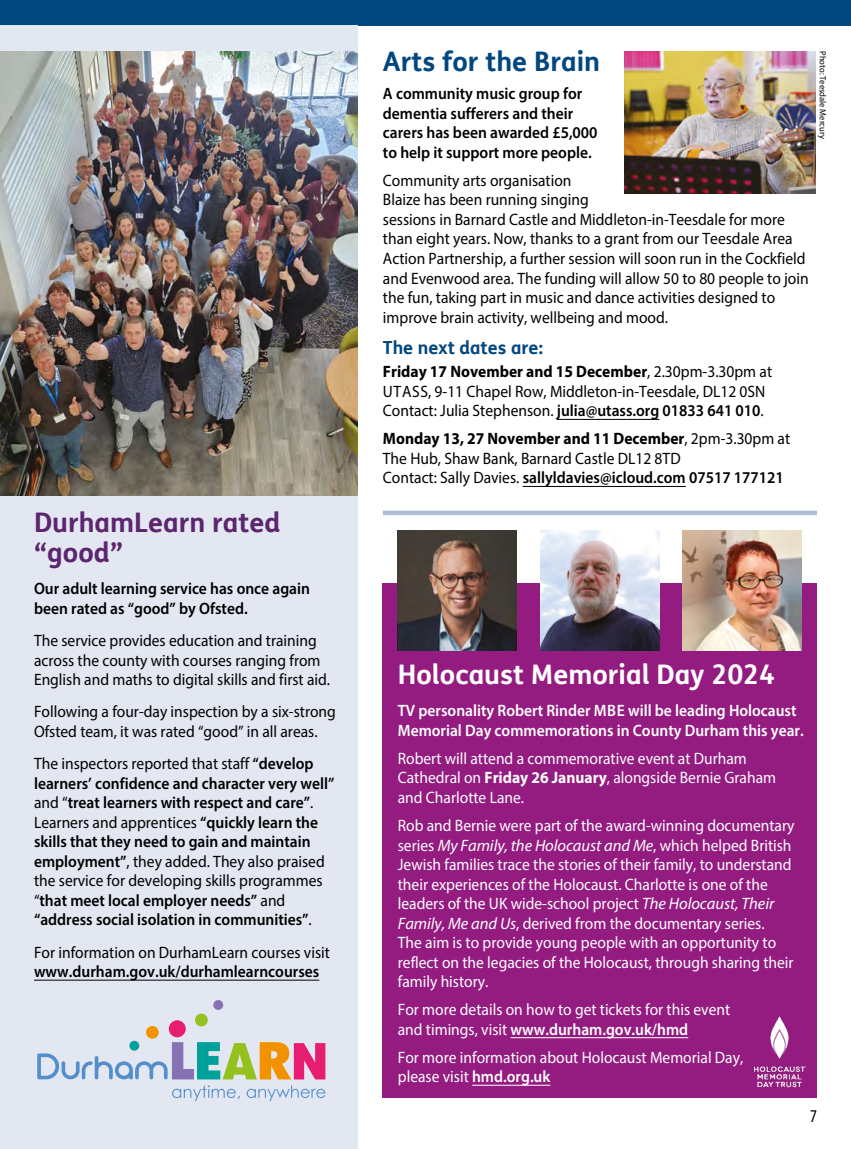
<style>
.page{position:relative;width:851px;height:1149px;background:#fff}
.page>*{position:absolute;margin:0;border:0;box-sizing:border-box;transform-origin:0 0}
.Bold_heading_H3{font:700 27px "FS Me";color:#fff}
.Med_heading_H3{font:700 27px/30px "FS Me";color:#5d256e}
.Med_heading_H3-2{font:700 27px "FS Me";color:#00477f}
.Sub_heading_H4{font:700 18px "FS Me";color:#00477f}
.t1{font:condensed 18px "Myriad Pro";color:#000}
.Body_text_P{font:16.5px/19.5px "Myriad Pro";color:#000;scale:.94 1}
.Body_text_P-2{font:16.5px/19.5px "Myriad Pro";color:#fff;scale:.94 1}
.Body_text_P-3{font:600 16.5px/19.5px "Myriad Pro";color:#000;scale:.94 1}
.Bolder_body_text_P{font:600 16.5px/19.5px "Myriad Pro";color:#000;scale:.94 1}
.Bolder_body_text_P-2{font:600 16.5px/19.5px "Myriad Pro";color:#fff;scale:.94 1}
.t2{font:9px "Myriad Pro";color:#000;scale:.95 1}
.s1{font-weight:400}
.s2{font-weight:600}
.s3{font-weight:700}
.s4{font-style:italic}
</style>
<div class="page">
<div style="left:0;top:0;width:850px;height:26px;background:#00477f"></div>
<div style="left:0;top:26px;width:357px;height:1122px;background:#e3e7f2"></div>
<div style="left:383px;top:583px;width:433px;height:514px;background:#941c81"></div>
<hr style="left:34px;top:979px;width:285px;height:1px;background:#000">
<img style="left:0;top:51px;width:357px;height:444px">
<svg style="left:37px;top:1042px;width:288px;height:58px"></svg>
<div style="left:195px;top:1013px;width:13px;height:13px;background:#95c11f;border-radius:50%"></div>
<div style="left:213px;top:999px;width:10px;height:10px;background:#8672b2;border-radius:50%"></div>
<div style="left:129px;top:1040px;width:10px;height:10px;background:#00a19a;border-radius:50%"></div>
<div style="left:146px;top:1025px;width:13px;height:13px;background:#f39200;border-radius:50%"></div>
<div style="left:169px;top:1019px;width:17px;height:17px;background:#e71d72;border-radius:50%"></div>
<hr style="left:556px;top:419px;width:103px;height:1px;background:#000">
<hr style="left:522px;top:486px;width:163px;height:1px;background:#000">
<img style="left:624px;top:51px;width:191px;height:142px">
<div style="left:383px;top:510px;width:433px;height:5px;background:#b0bdd8"></div>
<hr style="left:510px;top:1037px;width:178px;height:1px;background:#fff">
<hr style="left:472px;top:1084px;width:78px;height:1px;background:#fff">
<img style="left:398px;top:530px;width:119px;height:119px">
<img style="left:540px;top:530px;width:119px;height:119px">
<img style="left:682px;top:530px;width:119px;height:119px">
<img style="left:753px;top:1016px;width:52px;height:71px">
<h3 class="Med_heading_H3" style="left:34px;top:507px;width:248px">DurhamLearn rated “good”</h3>
<p class="Bolder_body_text_P" style="left:34px;top:578px;width:295px">Our adult learning service has once again been rated as “good” by Ofsted.</p>
<p class="Body_text_P" style="left:34px;top:630px;width:316px">The service provides education and training across the county with courses ranging from<br>English and maths to digital skills and first aid.</p>
<p class="Body_text_P" style="left:34px;top:701px;width:322px">Following a four-day inspection by a six-strong<br>Ofsted team, it was rated “good” in all areas.</p>
<p class="Body_text_P-3" style="left:34px;top:753px;width:321px"><span class="s1">The inspectors reported that staff</span> “develop learners’ confidence and character very well” <span class="s1">and “</span>treat learners with respect and care”<span class="s1">.<br>Learners and apprentices</span> “quickly learn the skills that they need to gain and maintain employment”<span class="s1">, they added. They also praised the service for developing skills programmes “</span>that meet local employer needs” <span class="s1">and </span>“address social isolation in communities”<span class="s1">.</span></p>
<p class="Body_text_P" style="left:34px;top:941px;width:316px">For information on DurhamLearn courses visit <span class="s2">www.durham.gov.uk/durhamlearncourses</span></p>
<h3 class="Med_heading_H3-2" style="left:383px;top:45px;width:219px">Arts for the Brain</h3>
<p class="Bolder_body_text_P" style="left:383px;top:84px;width:230px">A community music group for dementia sufferers and their carers has been awarded £5,000 to help it support more people.</p>
<p class="Body_text_P" style="left:383px;top:170px;width:454px">Community arts organisation<br>Blaize has been running singing<br>sessions in Barnard Castle and Middleton-in-Teesdale for more than eight years. Now, thanks to a grant from our Teesdale Area Action Partnership, a further session will soon run in the Cockfield and Evenwood area. The funding will allow 50 to 80 people to join the fun, taking part in music and dance activities designed to improve brain activity, wellbeing and mood.</p>
<h4 class="Sub_heading_H4" style="left:383px;top:336px;width:161px">The next dates are:</h4>
<p class="Body_text_P" style="left:383px;top:361px;width:415px"><span class="s3">Friday 17 November and 15 December</span>, 2.30pm-3.30pm at<br>UTASS, 9-11 Chapel Row, Middleton-in-Teesdale, DL12 0SN</p>
<p class="Body_text_P-3" style="left:383px;top:400px;width:406px"><span class="s1">Contact: Julia Stephenson.</span> julia@utass.org 01833 641 010<span class="s1">.</span></p>
<p class="Body_text_P" style="left:383px;top:428px;width:435px"><span class="s3">Monday 13, 27 November and 11 December</span>, 2pm-3.30pm at<br>The Hub, Shaw Bank, Barnard Castle DL12 8TD</p>
<p class="Body_text_P-3" style="left:383px;top:467px;width:428px"><span class="s1">Contact: Sally Davies.</span> sallyldavies@icloud.com 07517 177121</p>
<p class="t2" style="left:828px;top:51px;width:94px;rotate:90deg">Photo: Teesdale Mercury</p>
<h3 class="Bold_heading_H3" style="left:398px;top:657px;width:379px">Holocaust Memorial Day 2024</h3>
<p class="Bolder_body_text_P-2" style="left:398px;top:700px;width:433px">TV personality Robert Rinder MBE will be leading Holocaust<br>Memorial Day commemorations in County Durham this year.</p>
<p class="Body_text_P-2" style="left:398px;top:748px;width:404px">Robert will attend a commemorative event at Durham<br>Cathedral on <span class="s3">Friday 26 January</span>, alongside Bernie Graham and Charlotte Lane.</p>
<p class="Body_text_P-2" style="left:398px;top:815px;width:423px">Rob and Bernie were part of the award-winning documentary series <span class="s4">My Family, the Holocaust and Me</span>, which helped British Jewish families trace the stories of their family, to understand their experiences of the Holocaust. Charlotte is one of the leaders of the UK wide-school project <span class="s4">The Holocaust, Their Family, Me and Us</span>, derived from the documentary series.<br>The aim is to provide young people with an opportunity to reflect on the legacies of the Holocaust, through sharing their family history.</p>
<p class="Body_text_P-2" style="left:398px;top:999px;width:355px">For more details on how to get tickets for this event and timings, visit <span class="s2">www.durham.gov.uk/hmd</span></p>
<p class="Body_text_P-2" style="left:398px;top:1046px;width:369px">For more information about Holocaust Memorial Day, please visit <span class="s2">hmd.org.uk</span></p>
<p class="t1" style="left:809px;top:1104px;width:8px">7</p>
</div>
